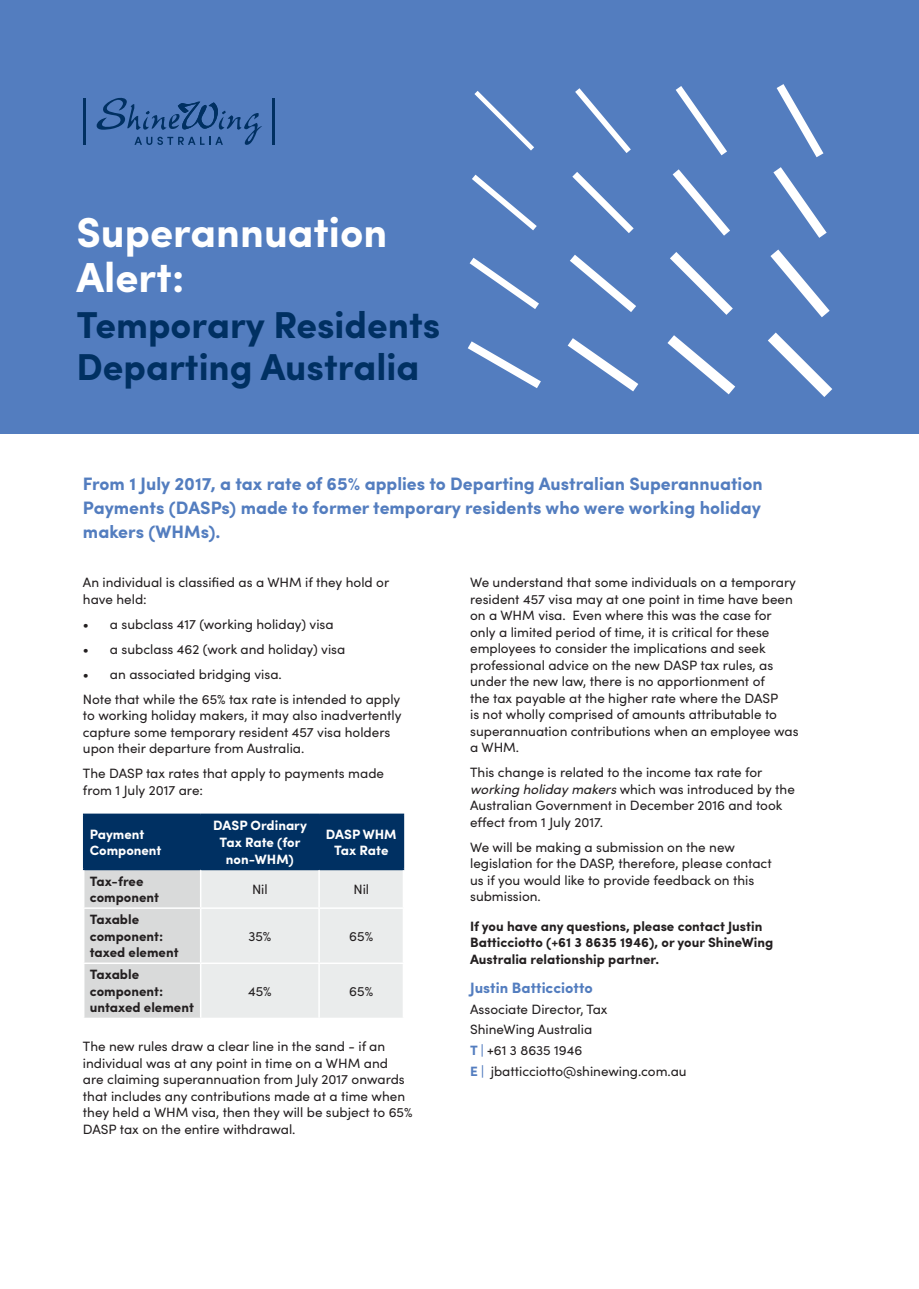
<style>
.page{position:relative;width:919px;height:1289px;background:#fff}
.page>*{position:absolute;margin:0;border:0;box-sizing:border-box;transform-origin:0 0}
.H1_-_Page_Headings{font:700 42px/45px "Sofia Pro";color:#fff}
.H1_-_Page_Headings-2{font:700 37.5px/42px "Sofia Pro";color:#003062}
.Quote_style{font:700 18px/24px "Sofia Pro";color:#537dbf;text-align:justify}
.Quote_style-2{font:700 15px "Sofia Pro";color:#537dbf}
.Quote_style-3{font:13.5px/16.5px "Sofia Pro";color:#231f20}
.Quote_style-4{font:700 13.5px/16.5px "Sofia Pro";color:#231f20}
.Body_copy{font:700 13.5px/16.5px "Sofia Pro";color:#231f20}
.Body_copy-2{font:700 13.5px/16.5px "Sofia Pro";color:#fff;text-align:center}
.Body_copy-3{font:13.5px "Sofia Pro";color:#231f20}
.s1{font-style:italic}
.s2{font-weight:700;color:#537dbf}
</style>
<div class="page">
<div style="left:0;top:0;width:918px;height:434px;background:#537dbf"></div>
<svg style="left:474px;top:91px;width:60px;height:59px"></svg>
<svg style="left:575px;top:88px;width:55px;height:65px"></svg>
<svg style="left:472px;top:175px;width:64px;height:55px"></svg>
<svg style="left:467px;top:341px;width:74px;height:47px"></svg>
<svg style="left:469px;top:258px;width:70px;height:51px"></svg>
<svg style="left:572px;top:172px;width:61px;height:61px"></svg>
<svg style="left:570px;top:255px;width:66px;height:57px"></svg>
<svg style="left:567px;top:338px;width:71px;height:53px"></svg>
<svg style="left:675px;top:86px;width:52px;height:69px"></svg>
<svg style="left:776px;top:84px;width:47px;height:73px"></svg>
<svg style="left:672px;top:169px;width:58px;height:67px"></svg>
<svg style="left:773px;top:167px;width:53px;height:71px"></svg>
<svg style="left:670px;top:252px;width:62px;height:63px"></svg>
<svg style="left:770px;top:249px;width:59px;height:68px"></svg>
<svg style="left:667px;top:335px;width:68px;height:59px"></svg>
<svg style="left:768px;top:332px;width:64px;height:65px"></svg>
<hr style="left:83px;top:98px;width:3px;height:47px;background:#003062">
<hr style="left:272px;top:98px;width:2px;height:47px;background:#003062">
<svg style="left:96px;top:97px;width:166px;height:48px"></svg>
<svg style="left:84px;top:815px;width:318px;height:202px;background:#a6b4c2"></svg>
<hr style="left:83px;top:813px;width:118px;height:2px;background:#003062">
<hr style="left:83px;top:815px;width:1px;height:53px;background:#003062">
<hr style="left:201px;top:813px;width:118px;height:2px;background:#003062">
<hr style="left:200px;top:815px;width:1px;height:53px;background:#003062">
<hr style="left:319px;top:813px;width:85px;height:2px;background:#003062">
<hr style="left:318px;top:815px;width:2px;height:53px;background:#003062">
<hr style="left:402px;top:815px;width:2px;height:53px;background:#003062">
<hr style="left:83px;top:868px;width:118px;height:2px;background:#003062">
<hr style="left:201px;top:868px;width:118px;height:2px;background:#003062">
<hr style="left:319px;top:868px;width:85px;height:2px;background:#003062">
<hr style="left:200px;top:870px;width:1px;height:37px;background:#fff">
<hr style="left:318px;top:870px;width:2px;height:37px;background:#fff">
<hr style="left:200px;top:908px;width:1px;height:54px;background:#fff">
<hr style="left:318px;top:908px;width:2px;height:54px;background:#fff">
<hr style="left:200px;top:964px;width:1px;height:53px;background:#fff">
<hr style="left:318px;top:964px;width:2px;height:53px;background:#fff">
<hr style="left:201px;top:907px;width:118px;height:1px;background:#fff">
<hr style="left:319px;top:907px;width:85px;height:1px;background:#fff">
<hr style="left:201px;top:962px;width:118px;height:2px;background:#fff">
<hr style="left:319px;top:962px;width:85px;height:2px;background:#fff">
<hr style="left:83px;top:907px;width:118px;height:1px;background:#fff">
<hr style="left:83px;top:962px;width:118px;height:2px;background:#fff">
<p class="H1_-_Page_Headings" style="left:77px;top:207px;width:312px">Superannuation<br>Alert:</p>
<p class="H1_-_Page_Headings-2" style="left:77px;top:301px;width:365px">Temporary Residents<br>Departing Australia</p>
<p class="Quote_style" style="left:83px;top:470px;width:681px">From 1 July 2017, a tax rate of 65% applies to Departing Australian Superannuation Payments (DASPs) made to former temporary residents who were working holiday makers (WHMs).</p>
<p class="Quote_style-3" style="left:470px;top:573px;width:330px">We understand that some individuals on a temporary resident 457 visa may at one point in time have been on a WHM visa. Even where this was the case for only a limited period of time, it is critical for these employees to consider the implications and seek professional advice on the new DASP tax rules, as under the new law, there is no apportionment of<br>the tax payable at the higher rate where the DASP<br>is not wholly comprised of amounts attributable to superannuation contributions when an employee was a WHM.</p>
<p class="Quote_style-3" style="left:470px;top:763px;width:326px">This change is related to the income tax rate for <span class="s1">working holiday makers</span> which was introduced by the Australian Government in December 2016 and took effect from 1 July 2017.</p>
<p class="Quote_style-3" style="left:470px;top:838px;width:303px">We will be making a submission on the new legislation for the DASP, therefore, please contact us if you would like to provide feedback on this submission.</p>
<p class="Quote_style-4" style="left:470px;top:916px;width:304px">If you have any questions, please contact Justin<br>Batticciotto (+61 3 8635 1946), or your ShineWing<br>Australia relationship partner.</p>
<p class="Quote_style-2" style="left:470px;top:976px;width:124px">Justin Batticciotto</p>
<p class="Quote_style-3" style="left:470px;top:1000px;width:139px">Associate Director, Tax</p>
<p class="Quote_style-3" style="left:470px;top:1020px;width:124px">ShineWing Australia</p>
<p class="Quote_style-3" style="left:470px;top:1041px;width:114px"><span class="s2">T |</span> +61 3 8635 1946</p>
<p class="Quote_style-3" style="left:470px;top:1062px;width:218px"><span class="s2">E |</span> jbatticciotto@shinewing.com.au</p>
<p class="Quote_style-3" style="left:83px;top:573px;width:308px">An individual is classified as a WHM if they hold or have held:</p>
<p class="Quote_style-3" style="left:83px;top:615px;width:252px">• a subclass 417 (working holiday) visa</p>
<p class="Quote_style-3" style="left:83px;top:640px;width:264px">• a subclass 462 (work and holiday) visa</p>
<p class="Quote_style-3" style="left:83px;top:665px;width:200px">• an associated bridging visa.</p>
<p class="Quote_style-3" style="left:83px;top:690px;width:320px">Note that while the 65% tax rate is intended to apply to working holiday makers, it may also inadvertently capture some temporary resident 457 visa holders upon their departure from Australia.</p>
<p class="Quote_style-3" style="left:83px;top:764px;width:302px">The DASP tax rates that apply to payments made from 1 July 2017 are:</p>
<p class="Body_copy-2" style="left:90px;top:824px;width:73px;text-align:left">Payment<br>Component</p>
<p class="Body_copy-2" style="left:213px;top:816px;width:95px">DASP Ordinary<br>Tax Rate (for non-WHM)</p>
<p class="Body_copy-2" style="left:326px;top:824px;width:72px">DASP WHM<br>Tax Rate</p>
<p class="Body_copy" style="left:90px;top:871px;width:71px">Tax-free component</p>
<p class="Body_copy-3" style="left:252px;top:879px;width:17px">Nil</p>
<p class="Body_copy-3" style="left:353px;top:879px;width:17px">Nil</p>
<p class="Body_copy" style="left:90px;top:910px;width:90px">Taxable component: taxed element</p>
<p class="Body_copy-3" style="left:248px;top:926px;width:25px">35%</p>
<p class="Body_copy-3" style="left:349px;top:926px;width:25px">65%</p>
<p class="Body_copy" style="left:90px;top:965px;width:106px">Taxable component: untaxed element</p>
<p class="Body_copy-3" style="left:248px;top:981px;width:25px">45%</p>
<p class="Body_copy-3" style="left:349px;top:981px;width:25px">65%</p>
<p class="Quote_style-3" style="left:83px;top:1037px;width:331px">The new rules draw a clear line in the sand - if an individual was at any point in time on a WHM and<br>are claiming superannuation from July 2017 onwards that includes any contributions made at a time when they held a WHM visa, then they will be subject to 65% DASP tax on the entire withdrawal.</p>
</div>
